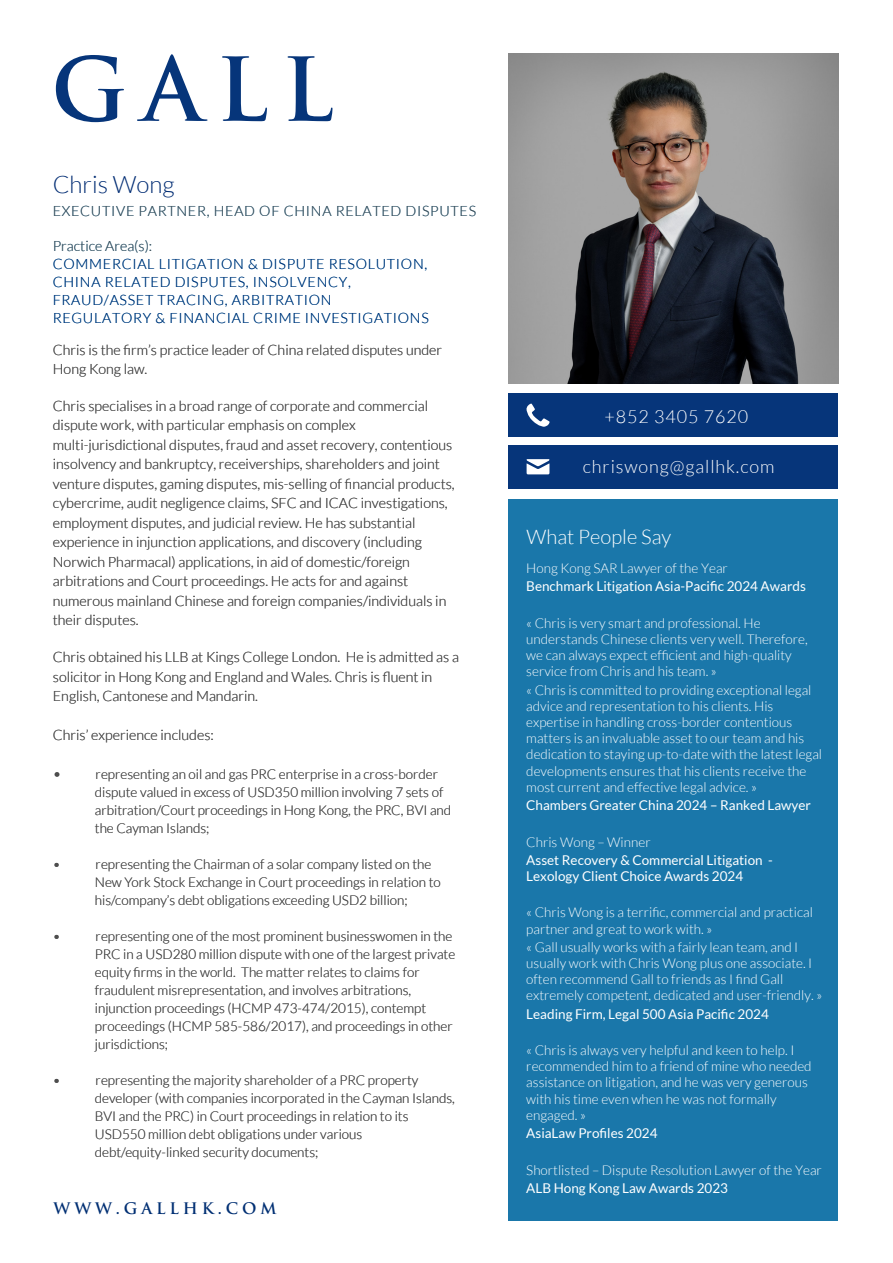
<style>
.page{position:relative;width:893px;height:1263px;background:#fff}
.page>*{position:absolute;margin:0;border:0;box-sizing:border-box;transform-origin:0 0}
.t1{font:300 24px "Lato";color:#002c73}
.t2{font:300 20.1px "Lato";color:#fff}
.t3{font:300 18px "Lato";letter-spacing:.05em;color:#fff}
.t4{font:600 15.6px "Trajan Pro 3";letter-spacing:.25em;color:#002f73}
.t5{font:300 14.25px/19.5px "Lato";color:#4d4d4d}
.t6{font:300 14.25px/18px "Lato";letter-spacing:.05em;color:#002c73}
.t7{font:300 14.25px "Lato";letter-spacing:.05em;color:#4d4d4d}
.t8{font:300 13.5px/16.2px "Lato";color:#fff}
.t9{font:300 13.5px/18px "Lato";color:#4d4d4d}
.t10{font:13.5px/16.2px "Lato";color:#fff}
.s1{font-size:15px}
</style>
<div class="page">
<svg style="left:56px;top:55px;width:68px;height:67px"></svg>
<svg style="left:137px;top:54px;width:70px;height:67px"></svg>
<svg style="left:222px;top:56px;width:45px;height:65px"></svg>
<svg style="left:288px;top:56px;width:44px;height:65px"></svg>
<div style="left:509px;top:393px;width:329px;height:44px;background:#06357a"></div>
<div style="left:509px;top:445px;width:329px;height:44px;background:#06357a"></div>
<svg style="left:526px;top:459px;width:24px;height:15px"></svg>
<svg style="left:526px;top:404px;width:24px;height:23px"></svg>
<div style="left:509px;top:500px;width:329px;height:721px;background:#1a77aa"></div>
<img style="left:508px;top:53px;width:330px;height:330px">
<h1 class="t1" style="left:53px;top:172px;width:123px">Chris Wong</h1>
<p class="t7" style="left:53px;top:203px;width:425px">EXECUTIVE PARTNER, HEAD OF CHINA RELATED DISPUTES</p>
<p class="t5" style="left:53px;top:236px;width:101px">Practice Area(s):</p>
<p class="t6" style="left:53px;top:255px;width:378px">COMMERCIAL LITIGATION &amp; DISPUTE RESOLUTION, CHINA RELATED DISPUTES, INSOLVENCY, FRAUD/ASSET TRACING, ARBITRATION REGULATORY &amp; FINANCIAL CRIME INVESTIGATIONS</p>
<p class="t5" style="left:53px;top:340px;width:391px">Chris is the firm’s practice leader of China related disputes under<br>Hong Kong law.</p>
<p class="t5" style="left:53px;top:396px;width:403px">Chris specialises in a broad range of corporate and commercial dispute work, with particular emphasis on complex multi-jurisdictional disputes, fraud and asset recovery, contentious insolvency and bankruptcy, receiverships, shareholders and joint venture disputes, gaming disputes, mis-selling of financial products, cybercrime, audit negligence claims, SFC and ICAC investigations, employment disputes, and judicial review. He has substantial experience in injunction applications, and discovery (including Norwich Pharmacal) applications, in aid of domestic/foreign arbitrations and Court proceedings. He acts for and against numerous mainland Chinese and foreign companies/individuals in their disputes.</p>
<p class="t5" style="left:53px;top:647px;width:408px">Chris obtained his LLB at Kings College London. He is admitted as a solicitor in Hong Kong and England and Wales. Chris is fluent in<br>English, Cantonese and Mandarin.</p>
<p class="t5" style="left:53px;top:725px;width:162px">Chris’ experience includes:</p>
<p class="t9" style="left:95px;top:765px;width:358px;text-indent:-42px"><span class="s1">•</span> representing an oil and gas PRC enterprise in a cross-border dispute valued in excess of USD350 million involving 7 sets of arbitration/Court proceedings in Hong Kong, the PRC, BVI and the Cayman Islands;</p>
<p class="t9" style="left:53px;top:855px;width:9px">•</p>
<p class="t9" style="left:95px;top:855px;width:347px">representing the Chairman of a solar company listed on the<br>New York Stock Exchange in Court proceedings in relation to his/company’s debt obligations exceeding USD2 billion;</p>
<p class="t9" style="left:53px;top:927px;width:9px">•</p>
<p class="t9" style="left:95px;top:927px;width:362px">representing one of the most prominent businesswomen in the PRC in a USD280 million dispute with one of the largest private equity firms in the world. The matter relates to claims for fraudulent misrepresentation, and involves arbitrations, injunction proceedings (HCMP 473-474/2015), contempt proceedings (HCMP 585-586/2017), and proceedings in other jurisdictions;</p>
<p class="t9" style="left:53px;top:1071px;width:9px">•</p>
<p class="t9" style="left:95px;top:1071px;width:362px">representing the majority shareholder of a PRC property developer (with companies incorporated in the Cayman Islands, BVI and the PRC) in Court proceedings in relation to its USD550 million debt obligations under various debt/equity-linked security documents;</p>
<p class="t4" style="left:54px;top:1196px;width:225px">WWW.GALLHK.COM</p>
<h3 class="t3" style="left:604px;top:407px;width:145px">+852 3405 7620</h3>
<h3 class="t3" style="left:583px;top:457px;width:193px">chriswong@gallhk.com</h3>
<h2 class="t2" style="left:527px;top:526px;width:146px">What People Say</h2>
<p class="t8" style="left:526px;top:560px;width:203px">Hong Kong SAR Lawyer of the Year</p>
<p class="t10" style="left:526px;top:578px;width:281px">Benchmark Litigation Asia-Pacific 2024 Awards</p>
<p class="t8" style="left:526px;top:615px;width:283px">« Chris is very smart and professional. He understands Chinese clients very well. Therefore, we can always expect efficient and high-quality service from Chris and his team. »</p>
<p class="t8" style="left:526px;top:682px;width:297px">« Chris is committed to providing exceptional legal advice and representation to his clients. His expertise in handling cross-border contentious matters is an invaluable asset to our team and his dedication to staying up-to-date with the latest legal developments ensures that his clients receive the most current and effective legal advice. »</p>
<p class="t10" style="left:526px;top:797px;width:286px">Chambers Greater China 2024 – Ranked Lawyer</p>
<p class="t8" style="left:526px;top:834px;width:126px">Chris Wong – Winner</p>
<p class="t10" style="left:526px;top:852px;width:248px">Asset Recovery &amp; Commercial Litigation -<br>Lexology Client Choice Awards 2024</p>
<p class="t8" style="left:526px;top:904px;width:288px">« Chris Wong is a terrific, commercial and practical partner and great to work with. »</p>
<p class="t8" style="left:526px;top:939px;width:297px">« Gall usually works with a fairly lean team, and I usually work with Chris Wong plus one associate. I often recommend Gall to friends as I find Gall extremely competent, dedicated and user-friendly. »</p>
<p class="t10" style="left:526px;top:1005px;width:244px">Leading Firm, Legal 500 Asia Pacific 2024</p>
<p class="t8" style="left:526px;top:1042px;width:287px">« Chris is always very helpful and keen to help. I recommended him to a friend of mine who needed assistance on litigation, and he was very generous with his time even when he was not formally engaged. »</p>
<p class="t10" style="left:526px;top:1125px;width:133px">AsiaLaw Profiles 2024</p>
<p class="t8" style="left:526px;top:1161px;width:297px">Shortlisted – Dispute Resolution Lawyer of the Year</p>
<p class="t10" style="left:526px;top:1179px;width:203px">ALB Hong Kong Law Awards 2023</p>
</div>
